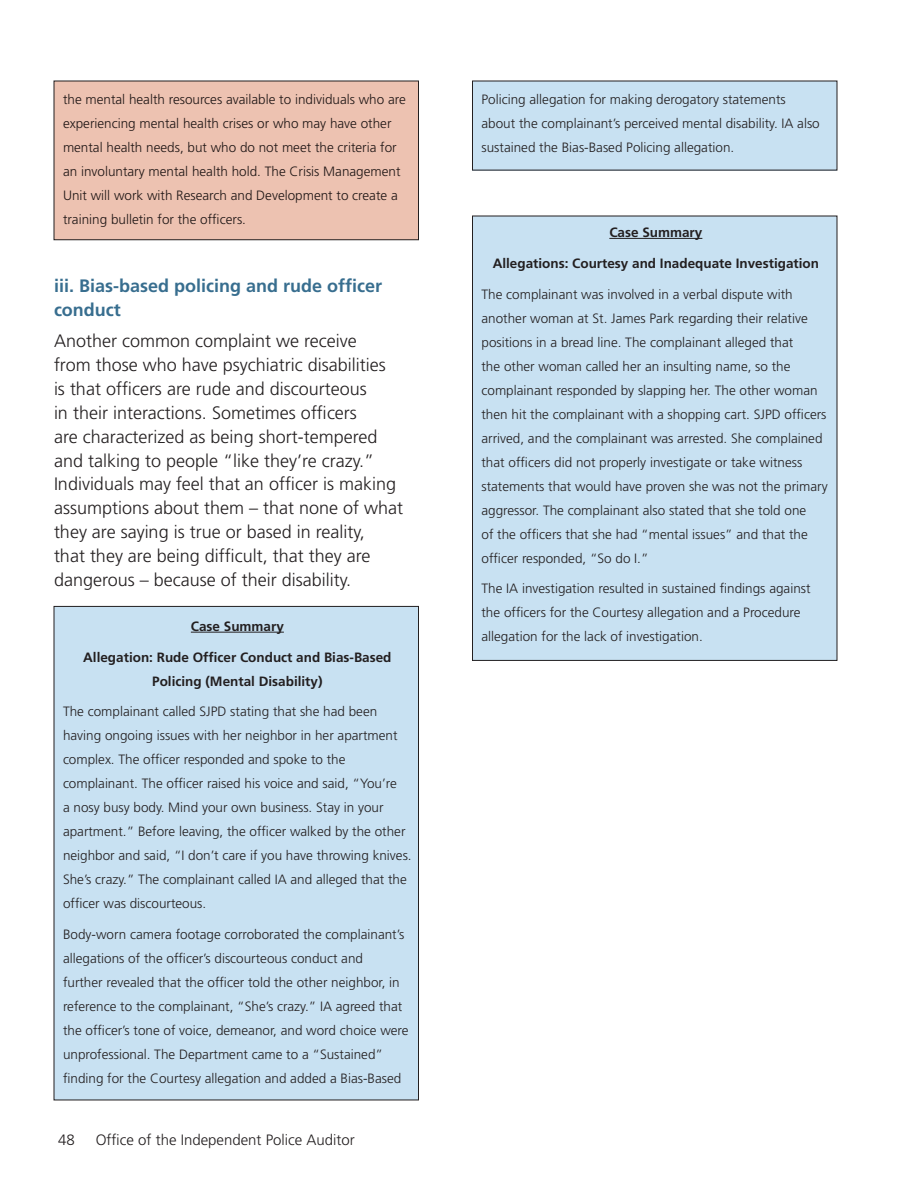
<style>
.page{position:relative;width:918px;height:1188px;background:#fff}
.page>*{position:absolute;margin:0;border:0;box-sizing:border-box;transform-origin:0 0}
.t1{font:300 18px/24px "Frutiger";color:#231f20}
.t2{font:700 18px/24px "Frutiger";color:#386e8f}
.t3{font:300 15px "Frutiger";color:#231f20}
.t4{font:300 13.5px/24px "Frutiger";color:#231f20}
.t5{font:700 13.5px/24px "Frutiger";color:#231f20;text-align:center}
</style>
<div class="page">
<div style="left:472px;top:216px;width:365px;height:444px;background:#c8e1f2"></div>
<div style="left:54px;top:606px;width:364px;height:494px;background:#c8e1f2"></div>
<div style="left:472px;top:81px;width:365px;height:89px;background:#c8e1f2"></div>
<hr style="left:191px;top:632px;width:93px;height:1px;background:#231f20">
<div style="left:54px;top:81px;width:364px;height:159px;background:#edc2b1"></div>
<div style="left:54px;top:81px;width:365px;height:159px;border:1px solid #231f20"></div>
<hr style="left:609px;top:238px;width:93px;height:1px;background:#231f20">
<p class="t4" style="left:63px;top:87px;width:344px">the mental health resources available to individuals who are experiencing mental health crises or who may have other mental health needs, but who do not meet the criteria for an involuntary mental health hold. The Crisis Management Unit will work with Research and Development to create a training bulletin for the officers.</p>
<h1 class="t2" style="left:54px;top:274px;width:330px">iii. Bias-based policing and rude officer conduct</h1>
<p class="t1" style="left:54px;top:329px;width:351px">Another common complaint we receive<br>from those who have psychiatric disabilities<br>is that officers are rude and discourteous<br>in their interactions. Sometimes officers<br>are characterized as being short-tempered and talking to people “like they’re crazy.” Individuals may feel that an officer is making assumptions about them – that none of what they are saying is true or based in reality,<br>that they are being difficult, that they are dangerous – because of their disability.</p>
<p class="t5" style="left:191px;top:614px;width:95px">Case Summary</p>
<p class="t5" style="left:83px;top:645px;width:310px">Allegation: Rude Officer Conduct and Bias-Based<br>Policing (Mental Disability)</p>
<p class="t4" style="left:63px;top:700px;width:350px">The complainant called SJPD stating that she had been having ongoing issues with her neighbor in her apartment complex. The officer responded and spoke to the complainant. The officer raised his voice and said, “You’re<br>a nosy busy body. Mind your own business. Stay in your apartment.” Before leaving, the officer walked by the other neighbor and said, “I don’t care if you have throwing knives.<br>She’s crazy.” The complainant called IA and alleged that the officer was discourteous.</p>
<p class="t4" style="left:63px;top:923px;width:347px">Body-worn camera footage corroborated the complainant’s allegations of the officer’s discourteous conduct and<br>further revealed that the officer told the other neighbor, in reference to the complainant, “She’s crazy.” IA agreed that the officer’s tone of voice, demeanor, and word choice were unprofessional. The Department came to a “Sustained” finding for the Courtesy allegation and added a Bias-Based</p>
<p class="t3" style="left:58px;top:1132px;width:18px">48</p>
<p class="t3" style="left:96px;top:1132px;width:261px">Office of the Independent Police Auditor</p>
<p class="t4" style="left:482px;top:87px;width:340px">Policing allegation for making derogatory statements about the complainant’s perceived mental disability. IA also sustained the Bias-Based Policing allegation.</p>
<p class="t5" style="left:609px;top:220px;width:95px">Case Summary</p>
<p class="t5" style="left:493px;top:251px;width:328px">Allegations: Courtesy and Inadequate Investigation</p>
<p class="t4" style="left:482px;top:282px;width:348px">The complainant was involved in a verbal dispute with another woman at St. James Park regarding their relative positions in a bread line. The complainant alleged that<br>the other woman called her an insulting name, so the complainant responded by slapping her. The other woman then hit the complainant with a shopping cart. SJPD officers arrived, and the complainant was arrested. She complained that officers did not properly investigate or take witness statements that would have proven she was not the primary aggressor. The complainant also stated that she told one<br>of the officers that she had “mental issues” and that the officer responded, “So do I.”</p>
<p class="t4" style="left:482px;top:577px;width:331px">The IA investigation resulted in sustained findings against the officers for the Courtesy allegation and a Procedure allegation for the lack of investigation.</p>
</div>
